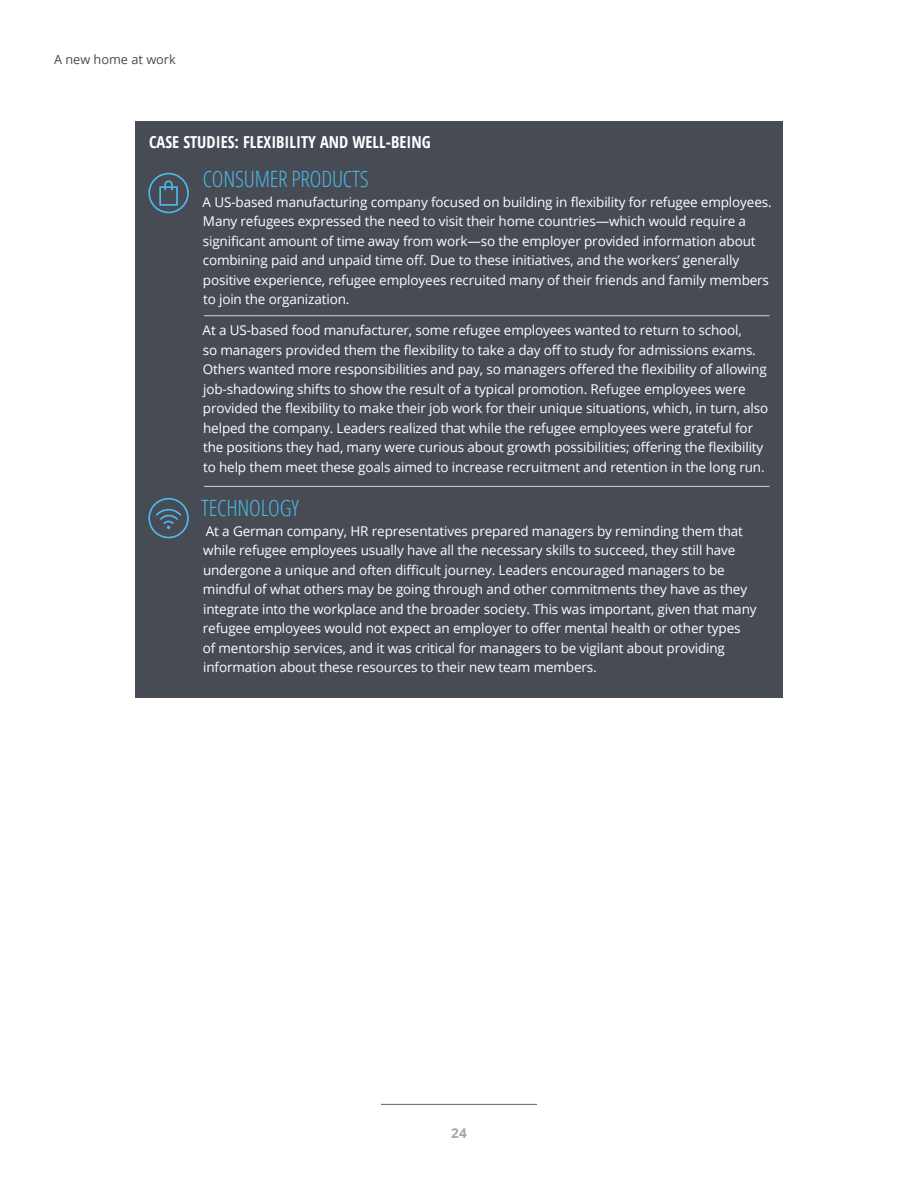
<style>
.page{position:relative;width:918px;height:1188px;background:#fff}
.page>*{position:absolute;margin:0;border:0;box-sizing:border-box;transform-origin:0 0}
.sidebar-body-rev{font:300 22.5px "Open Sans Condensed";letter-spacing:-.01em;color:#4eb9e9}
.sidebar-h1-rev{font:700 16.5px "Open Sans Condensed";color:#fff}
.sidebar-body-rev-2{font:13.5px/19.5px "Open Sans";letter-spacing:-.01em;color:#fff}
.t1{font:700 13.5px "Open Sans";color:#a3a7a9}
.t2{font:12.75px "Open Sans";color:#464b54}
</style>
<div class="page">
<hr style="left:381px;top:1104px;width:156px;height:1px;background:#5f6369">
<div style="left:135px;top:122px;width:648px;height:576px;background:#464b54"></div>
<svg style="left:148px;top:173px;width:41px;height:40px"></svg>
<svg style="left:148px;top:498px;width:41px;height:40px"></svg>
<hr style="left:204px;top:315px;width:566px;height:1px;background:#d8d9d7">
<hr style="left:204px;top:486px;width:566px;height:1px;background:#d8d9d7">
<p class="t2" style="left:54px;top:50px;width:123px">A new home at work</p>
<p class="sidebar-h1-rev" style="left:149px;top:130px;width:283px">CASE STUDIES: FLEXIBILITY AND WELL-BEING</p>
<p class="sidebar-body-rev" style="left:203px;top:164px;width:167px">CONSUMER PRODUCTS</p>
<p class="sidebar-body-rev-2" style="left:203px;top:192px;width:571px">A US-based manufacturing company focused on building in flexibility for refugee employees.<br>Many refugees expressed the need to visit their home countries—which would require a significant amount of time away from work—so the employer provided information about combining paid and unpaid time off. Due to these initiatives, and the workers’ generally positive experience, refugee employees recruited many of their friends and family members to join the organization.</p>
<p class="sidebar-body-rev-2" style="left:203px;top:320px;width:567px">At a US-based food manufacturer, some refugee employees wanted to return to school,<br>so managers provided them the flexibility to take a day off to study for admissions exams.<br>Others wanted more responsibilities and pay, so managers offered the flexibility of allowing job-shadowing shifts to show the result of a typical promotion. Refugee employees were provided the flexibility to make their job work for their unique situations, which, in turn, also helped the company. Leaders realized that while the refugee employees were grateful for the positions they had, many were curious about growth possibilities; offering the flexibility to help them meet these goals aimed to increase recruitment and retention in the long run.</p>
<p class="sidebar-body-rev" style="left:201px;top:493px;width:99px">TECHNOLOGY</p>
<p class="sidebar-body-rev-2" style="left:203px;top:521px;width:555px">At a German company, HR representatives prepared managers by reminding them that while refugee employees usually have all the necessary skills to succeed, they still have undergone a unique and often difficult journey. Leaders encouraged managers to be mindful of what others may be going through and other commitments they have as they integrate into the workplace and the broader society. This was important, given that many refugee employees would not expect an employer to offer mental health or other types<br>of mentorship services, and it was critical for managers to be vigilant about providing information about these resources to their new team members.</p>
<p class="t1" style="left:451px;top:1123px;width:17px">24</p>
</div>
